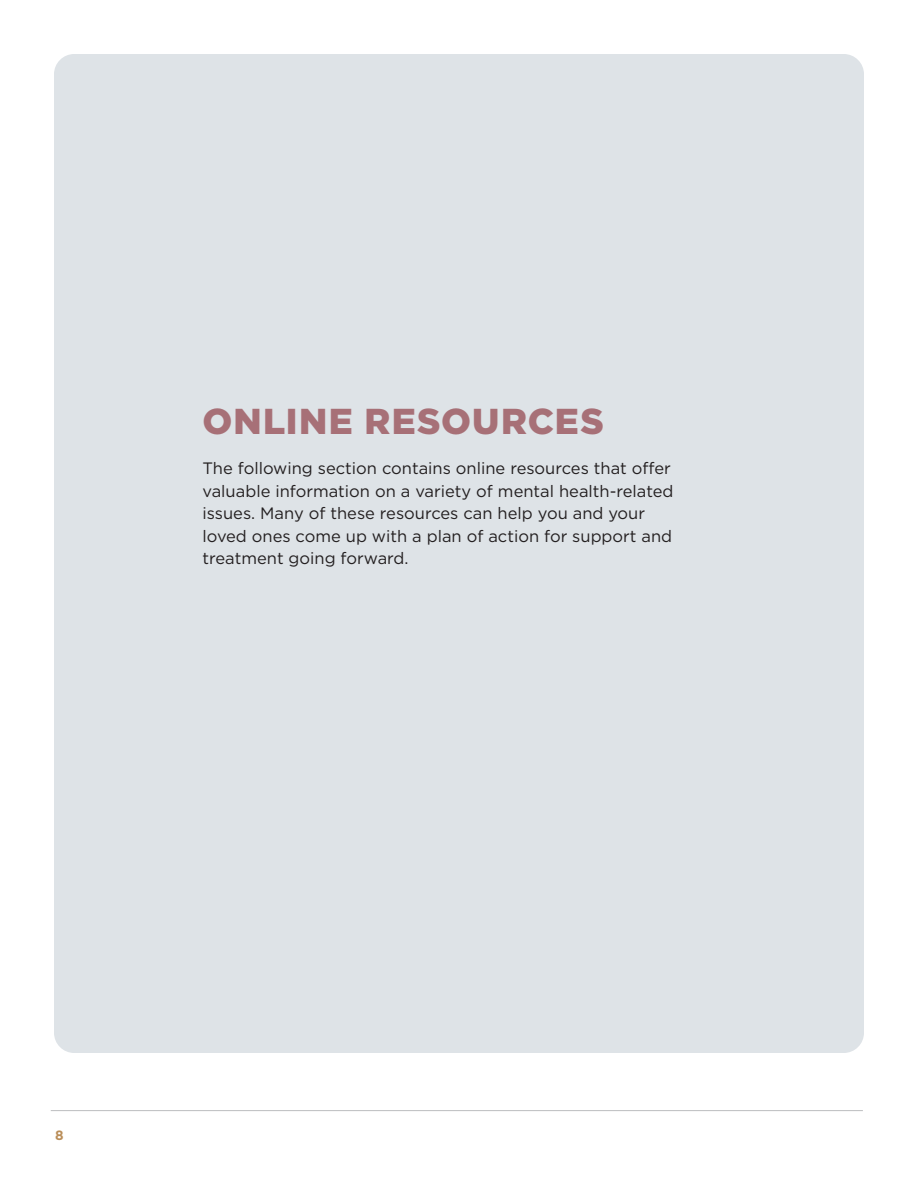
<style>
.page{position:relative;width:918px;height:1188px;background:#fff}
.page>*{position:absolute;margin:0;border:0;box-sizing:border-box;transform-origin:0 0}
.t1{font:900 36px "Gotham";letter-spacing:.035em;color:#a77077}
.Body_Copty{font:16.5px/22.5px "Gotham";color:#231f20}
.t2{font:700 13.5px "Gotham";color:#ba8e59}
</style>
<div class="page">
<hr style="left:51px;top:1110px;width:812px;height:1px;background:#bcbdc0">
<div style="left:54px;top:54px;width:810px;height:999px;background:#dee3e7;border-radius:20px"></div>
<p class="t1" style="left:202px;top:396px;width:403px">ONLINE RESOURCES</p>
<p class="Body_Copty" style="left:202px;top:457px;width:473px">The following section contains online resources that offer valuable information on a variety of mental health-related issues. Many of these resources can help you and your loved ones come up with a plan of action for support and treatment going forward.</p>
<p class="t2" style="left:55px;top:1126px;width:10px">8</p>
</div>
